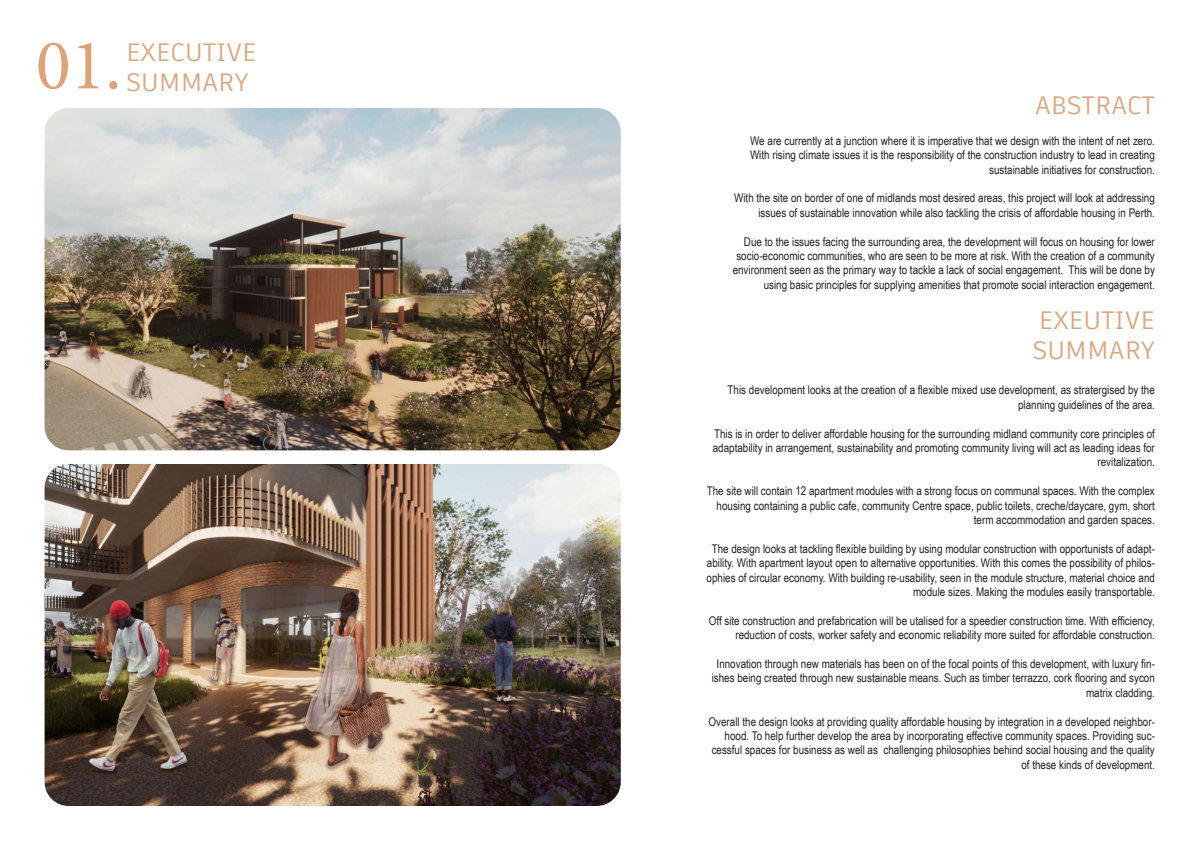
<style>
.page{position:relative;width:1191px;height:842px;background:#fff}
.page>*{position:absolute;margin:0;border:0;box-sizing:border-box;transform-origin:0 0}
.t1{font:72px "Minion Pro";color:#dea277}
.t2{font:25px/30px "Artifakt Element";color:#dea277}
.t3{font:12px/14.4px "Arial Narrow";color:#231f20;text-align:right}
</style>
<div class="page">
<img style="left:45px;top:108px;width:576px;height:342px">
<img style="left:45px;top:464px;width:576px;height:342px">
<h1 class="t1" style="left:36px;top:17px;width:87px">01.</h1>
<h2 class="t2" style="left:126px;top:37px;width:132px">EXECUTIVE<br>SUMMARY</h2>
<h2 class="t2" style="left:1035px;top:90px;width:121px">ABSTRACT</h2>
<p class="t3" style="left:750px;top:133px;width:406px">We are currently at a junction where it is imperative that we design with the intent of net zero.<br>With rising climate issues it is the responsibility of the construction industry to lead in creating sustainable initiatives for construction.</p>
<p class="t3" style="left:734px;top:190px;width:422px">With the site on border of one of midlands most desired areas, this project will look at addressing issues of sustainable innovation while also tackling the crisis of affordable housing in Perth.</p>
<p class="t3" style="left:732px;top:234px;width:424px">Due to the issues facing the surrounding area, the development will focus on housing for lower socio-economic communities, who are seen to be more at risk. With the creation of a community environment seen as the primary way to tackle a lack of social engagement. This will be done by using basic principles for supplying amenities that promote social interaction engagement.</p>
<h2 class="t2" style="left:1032px;top:306px;width:124px">EXEUTIVE<br>SUMMARY</h2>
<p class="t3" style="left:727px;top:382px;width:429px">This development looks at the creation of a flexible mixed use development, as stratergised by the planning guidelines of the area.</p>
<p class="t3" style="left:713px;top:426px;width:443px">This is in order to deliver affordable housing for the surrounding midland community core principles of adaptability in arrangement, sustainability and promoting community living will act as leading ideas for revitalization.</p>
<p class="t3" style="left:707px;top:483px;width:449px">The site will contain 12 apartment modules with a strong focus on communal spaces. With the complex housing containing a public cafe, community Centre space, public toilets, creche/daycare, gym, short term accommodation and garden spaces.</p>
<p class="t3" style="left:706px;top:541px;width:450px">The design looks at tackling flexible building by using modular construction with opportunists of adapt&shy;ability. With apartment layout open to alternative opportunities. With this comes the possibility of philos&shy;ophies of circular economy. With building re-usability, seen in the module structure, material choice and module sizes. Making the modules easily transportable.</p>
<p class="t3" style="left:709px;top:613px;width:448px">Off site construction and prefabrication will be utalised for a speedier construction time. With efficiency, reduction of costs, worker safety and economic reliability more suited for affordable construction.</p>
<p class="t3" style="left:711px;top:656px;width:445px">Innovation through new materials has been on of the focal points of this development, with luxury fin&shy;ishes being created through new sustainable means. Such as timber terrazzo, cork flooring and sycon matrix cladding.</p>
<p class="t3" style="left:708px;top:714px;width:448px">Overall the design looks at providing quality affordable housing by integration in a developed neighbor&shy;hood. To help further develop the area by incorporating effective community spaces. Providing suc&shy;cessful spaces for business as well as challenging philosophies behind social housing and the quality of these kinds of development.</p>
</div>
